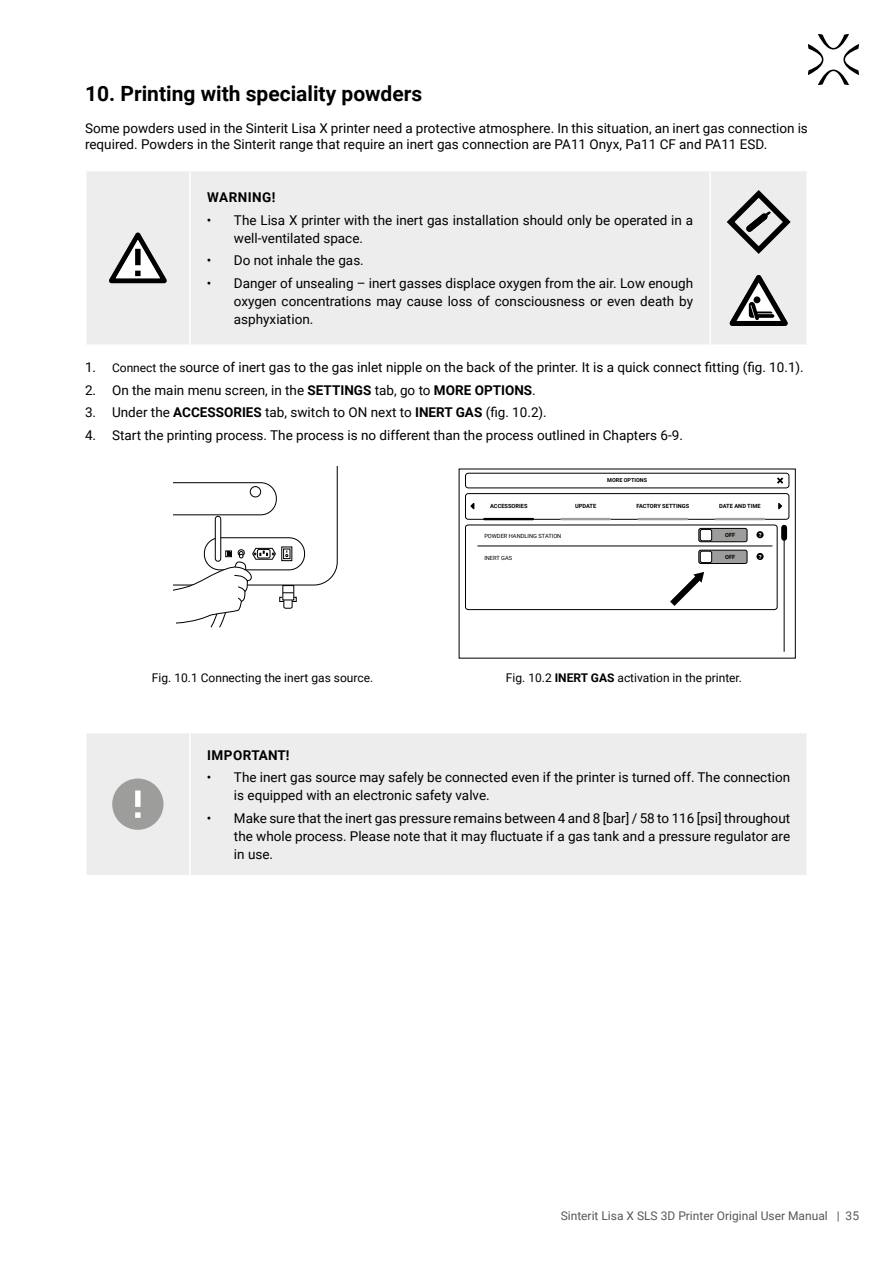
<style>
.page{position:relative;width:893px;height:1263px;background:#fff}
.page>*{position:absolute;margin:0;border:0;box-sizing:border-box;transform-origin:0 0}
.t1{font:700 21px "Roboto";color:#000}
.t2{font:13.5px/18px "Roboto";color:#000}
.t3{font:700 13.5px "Roboto";letter-spacing:.035em;color:#000}
.t4{font:12px "Roboto";color:#000}
.t5{font:12px "Roboto";color:#575756}
.t6{font:700 5.7px "Roboto";color:#000}
.t7{font:5.7px "Roboto";color:#000}
.t8{font:700 5.7px "Roboto";color:#fff}
.t9{font:700 5.55px "Roboto";color:#000}
.s1{font-size:12px}
.s2{font-weight:700}
</style>
<div class="page">
<svg style="left:808px;top:34px;width:51px;height:51px"></svg>
<div style="left:87px;top:171px;width:622px;height:173px;background:#ededed"></div>
<div style="left:710px;top:171px;width:97px;height:174px;background:#ededed"></div>
<hr style="left:189px;top:171px;width:2px;height:173px;background:#fff">
<hr style="left:709px;top:171px;width:2px;height:173px;background:#fff">
<hr style="left:806px;top:171px;width:2px;height:173px;background:#fff">
<hr style="left:710px;top:344px;width:98px;height:2px;background:#fff">
<svg style="left:109px;top:232px;width:58px;height:51px"></svg>
<svg style="left:726px;top:190px;width:65px;height:64px"></svg>
<svg style="left:730px;top:275px;width:58px;height:51px"></svg>
<svg style="left:173px;top:467px;width:165px;height:160px"></svg>
<div style="left:465px;top:473px;width:324px;height:15px;border:1px solid #000;border-radius:3px"></div>
<div style="left:465px;top:493px;width:324px;height:26px;border:1px solid #000;border-radius:3px"></div>
<div style="left:465px;top:525px;width:312px;height:85px;border:1px solid #000;border-radius:3px"></div>
<svg style="left:470px;top:503px;width:4px;height:6px"></svg>
<svg style="left:778px;top:503px;width:4px;height:6px"></svg>
<svg style="left:777px;top:477px;width:6px;height:7px"></svg>
<hr style="left:484px;top:518px;width:49px;height:2px;background:#000">
<hr style="left:561px;top:518px;width:49px;height:2px;background:#9d9d9c">
<hr style="left:638px;top:518px;width:49px;height:2px;background:#9d9d9c">
<hr style="left:716px;top:518px;width:48px;height:2px;background:#9d9d9c">
<hr style="left:477px;top:546px;width:295px;height:1px;background:#000">
<div style="left:699px;top:528px;width:48px;height:14px;background:#9d9d9c;border-radius:2px"></div>
<div style="left:699px;top:528px;width:48px;height:14px;border:1px solid #000;border-radius:2px"></div>
<div style="left:700px;top:529px;width:12px;height:12px;background:#fff;border-radius:2px"></div>
<div style="left:700px;top:529px;width:12px;height:12px;border:1px solid #000;border-radius:2px"></div>
<div style="left:756px;top:531px;width:8px;height:7px;background:#000;border-radius:50%"></div>
<div style="left:699px;top:550px;width:48px;height:13px;background:#9d9d9c;border-radius:2px"></div>
<div style="left:699px;top:550px;width:48px;height:14px;border:1px solid #000;border-radius:2px"></div>
<div style="left:700px;top:551px;width:12px;height:12px;background:#fff;border-radius:2px"></div>
<div style="left:700px;top:551px;width:12px;height:12px;border:1px solid #000;border-radius:2px"></div>
<div style="left:756px;top:553px;width:8px;height:7px;background:#000;border-radius:50%"></div>
<svg style="left:670px;top:572px;width:34px;height:34px"></svg>
<hr style="left:784px;top:528px;width:1px;height:124px;background:#000">
<div style="left:781px;top:528px;width:6px;height:10px;background:#000"></div>
<div style="left:86px;top:732px;width:104px;height:144px;background:#ededed"></div>
<div style="left:190px;top:732px;width:617px;height:144px;background:#ededed"></div>
<hr style="left:85px;top:732px;width:105px;height:1px;background:#fff">
<hr style="left:85px;top:733px;width:2px;height:142px;background:#fff">
<hr style="left:85px;top:875px;width:105px;height:1px;background:#fff">
<hr style="left:806px;top:733px;width:2px;height:142px;background:#fff">
<hr style="left:190px;top:732px;width:618px;height:1px;background:#fff">
<hr style="left:189px;top:733px;width:2px;height:142px;background:#fff">
<hr style="left:190px;top:875px;width:618px;height:1px;background:#fff">
<div style="left:112px;top:778px;width:51px;height:52px;background:#9d9d9c;border-radius:50%"></div>
<svg style="left:135px;top:790px;width:6px;height:28px"></svg>
<h1 class="t1" style="left:85px;top:79px;width:339px">10. Printing with speciality powders</h1>
<p class="t2" style="left:85px;top:120px;width:724px;line-height:16.2px">Some powders used in the Sinterit Lisa X printer need a protective atmosphere. In this situation, an inert gas connection is required. Powders in the Sinterit range that require an inert gas connection are PA11 Onyx, Pa11 CF and PA11 ESD.</p>
<p class="t3" style="left:207px;top:188px;width:70px">WARNING!</p>
<p class="t2" style="left:234px;top:210px;width:461px;text-indent:-27px">• The Lisa X printer with the inert gas installation should only be operated in a well-ventilated space.</p>
<p class="t2" style="left:207px;top:251px;width:158px">• Do not inhale the gas.</p>
<p class="t2" style="left:234px;top:273px;width:461px;text-align:justify;text-indent:-27px">• Danger of unsealing – inert gasses displace oxygen from the air. Low enough oxygen concentrations may cause loss of consciousness or even death by asphyxiation.</p>
<p class="t2" style="left:85px;top:358px;width:720px">1. <span class="s1">Connect the s</span>ource of inert gas to the gas inlet nipple on the back of the printer. It is a quick connect fitting (fig. 10.1).</p>
<p class="t2" style="left:85px;top:381px;width:452px">2. On the main menu screen, in the <span class="s2">SETTINGS</span> tab, go to <span class="s2">MORE OPTIONS</span>.</p>
<p class="t2" style="left:85px;top:403px;width:463px">3. Under the <span class="s2">ACCESSORIES</span> tab, switch to ON next to <span class="s2">INERT GAS</span> (fig. 10.2).</p>
<p class="t2" style="left:85px;top:426px;width:599px">4. Start the printing process. The process is no different than the process outlined in Chapters 6-9.</p>
<p class="t9" style="left:607px;top:476px;width:41px">MORE OPTIONS</p>
<p class="t6" style="left:490px;top:502px;width:39px">ACCESSORIES</p>
<p class="t7" style="left:484px;top:532px;width:79px">POWDER HANDLING STATION</p>
<p class="t7" style="left:484px;top:554px;width:29px">INERT GAS</p>
<p class="t6" style="left:575px;top:502px;width:23px">UPDATE</p>
<p class="t6" style="left:636px;top:502px;width:54px">FACTORY SETTINGS</p>
<p class="t6" style="left:719px;top:502px;width:43px">DATE AND TIME</p>
<p class="t6" style="left:725px;top:531px;width:12px">OFF</p>
<p class="t8" style="left:759px;top:531px;width:4px">?</p>
<p class="t6" style="left:725px;top:553px;width:12px">OFF</p>
<p class="t8" style="left:759px;top:553px;width:4px">?</p>
<p class="t4" style="left:152px;top:669px;width:223px">Fig. 10.1 Connecting the inert gas source.</p>
<p class="t4" style="left:506px;top:669px;width:238px">Fig. 10.2 <span class="s2">INERT GAS</span> activation in the printer.</p>
<p class="t3" style="left:207px;top:745px;width:84px">IMPORTANT!</p>
<p class="t2" style="left:234px;top:768px;width:558px;text-indent:-27px">• The inert gas source may safely be connected even if the printer is turned off. The connection is equipped with an electronic safety valve.</p>
<p class="t2" style="left:234px;top:808px;width:558px;text-align:justify;text-indent:-27px">• Make sure that the inert gas pressure remains between 4 and 8 [bar] / 58 to 116 [psi] throughout the whole process. Please note that it may fluctuate if a gas tank and a pressure regulator are in use.</p>
<p class="t5" style="left:561px;top:1208px;width:300px">Sinterit Lisa X SLS 3D Printer Original User Manual | 35</p>
</div>
